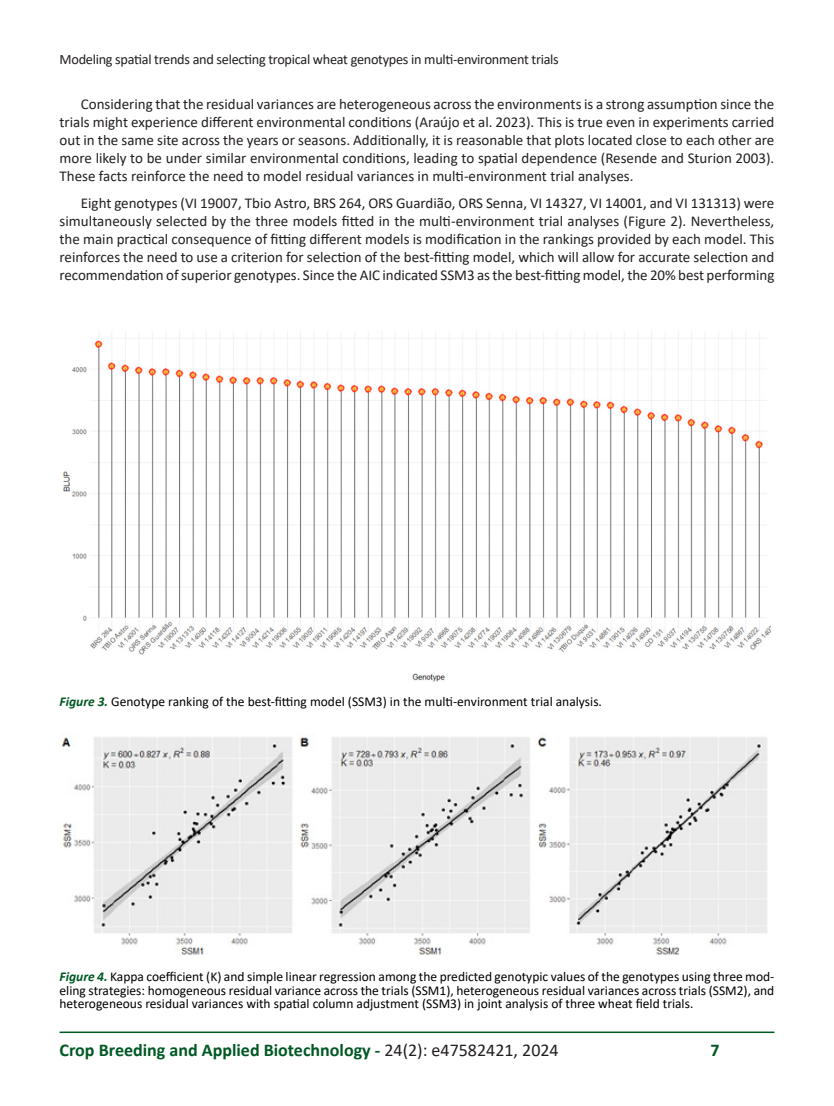
<style>
.page{position:relative;width:834px;height:1106px;background:#fff}
.page>*{position:absolute;margin:0;border:0;box-sizing:border-box;transform-origin:0 0}
.t1{font:700 18px "Calibri";color:#005824}
.CORPO_DE_TEXTO{font:15px/18px "Calibri";letter-spacing:-.005em;color:#231f20;text-align:justify}
.t2{font:14.25px "Calibri";letter-spacing:-.02em;color:#231f20}
.FIGURAS_E_TABELAS{font:13.5px/13.5px "Calibri";color:#000;text-align:justify}
.s1{font-weight:700;font-style:italic;color:#005824}
.s2{font-weight:400;color:#231f20}
</style>
<div class="page">
<hr style="left:60px;top:1031px;width:714px;height:2px;background:#005824">
<img style="left:60px;top:733px;width:708px;height:223px">
<img style="left:63px;top:331px;width:707px;height:351px">
<p class="t2" style="left:60px;top:49px;width:500px">Modeling spatial trends and selecting tropical wheat genotypes in multi-environment trials</p>
<p class="CORPO_DE_TEXTO" style="left:60px;top:95px;width:716px;text-indent:21px">Considering that the residual variances are heterogeneous across the environments is a strong assumption since the trials might experience different environmental conditions (Araújo et al. 2023). This is true even in experiments carried out in the same site across the years or seasons. Additionally, it is reasonable that plots located close to each other are more likely to be under similar environmental conditions, leading to spatial dependence (Resende and Sturion 2003).<br>These facts reinforce the need to model residual variances in multi-environment trial analyses.</p>
<p class="CORPO_DE_TEXTO" style="left:60px;top:193px;width:716px;text-indent:21px">Eight genotypes (VI 19007, Tbio Astro, BRS 264, ORS Guardião, ORS Senna, VI 14327, VI 14001, and VI 131313) were simultaneously selected by the three models fitted in the multi-environment trial analyses (Figure 2). Nevertheless, the main practical consequence of fitting different models is modification in the rankings provided by each model. This reinforces the need to use a criterion for selection of the best-fitting model, which will allow for accurate selection and recommendation of superior genotypes. Since the AIC indicated SSM3 as the best-fitting model, the 20% best performing</p>
<p class="FIGURAS_E_TABELAS" style="left:60px;top:694px;width:544px"><span class="s1">Figure 3.</span> Genotype ranking of the best-fitting model (SSM3) in the multi-environment trial analysis.</p>
<p class="FIGURAS_E_TABELAS" style="left:60px;top:969px;width:716px"><span class="s1">Figure 4.</span> Kappa coefficient (K) and simple linear regression among the predicted genotypic values of the genotypes using three mod&shy;eling strategies: homogeneous residual variance across the trials (SSM1), heterogeneous residual variances across trials (SSM2), and heterogeneous residual variances with spatial column adjustment (SSM3) in joint analysis of three wheat field trials.</p>
<p class="t1" style="left:60px;top:1037px;width:500px">Crop Breeding and Applied Biotechnology - <span class="s2">24(2): e47582421, 2024</span></p>
<p class="t1" style="left:710px;top:1037px;width:11px">7</p>
</div>
